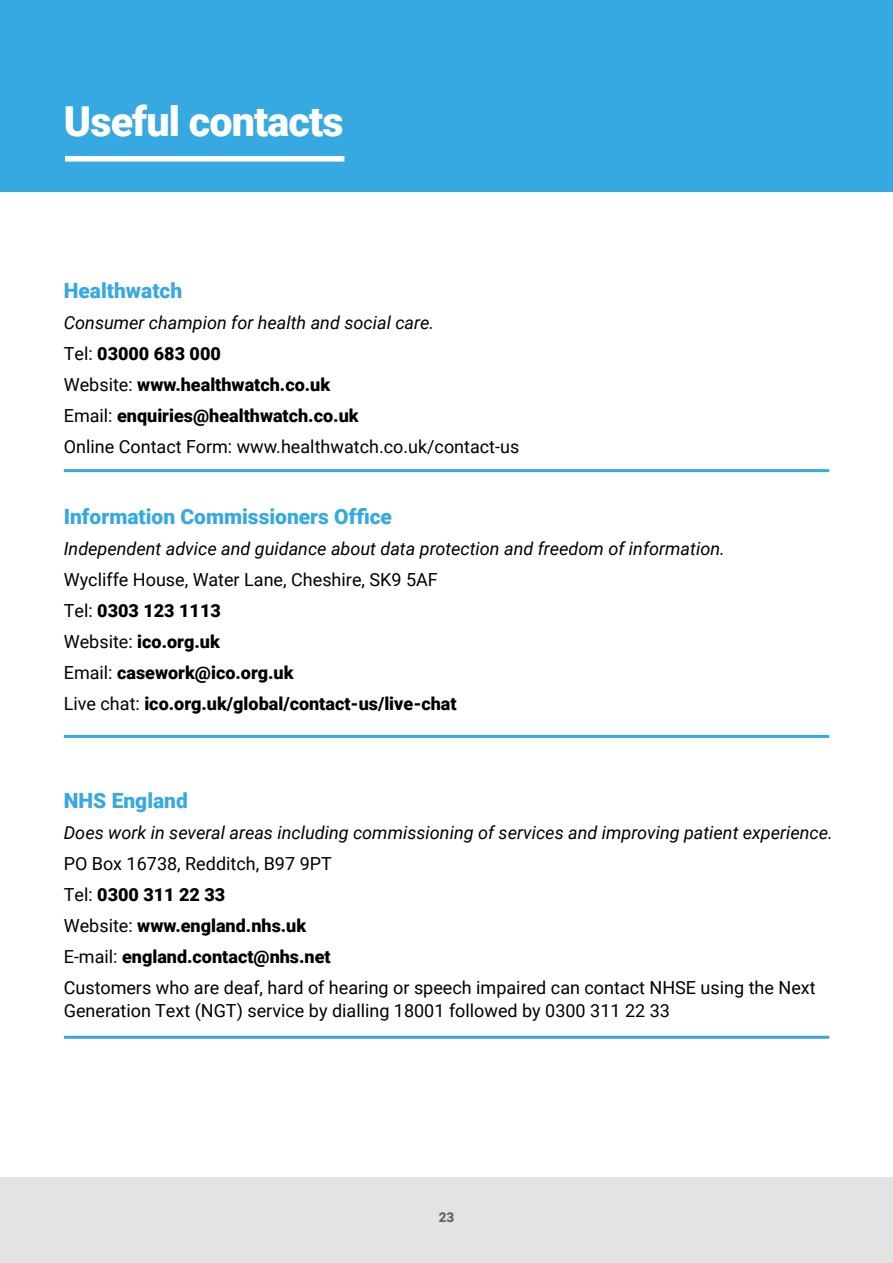
<style>
.page{position:relative;width:893px;height:1263px;background:#fff}
.page>*{position:absolute;margin:0;border:0;box-sizing:border-box;transform-origin:0 0}
.t1{font:900 41.25px "Roboto";letter-spacing:-.02em;color:#fff}
.t2{font:900 21px "Roboto";color:#36a9e1}
.t3{font:900 18px "Roboto";color:#000}
.t4{font:18px/22.5px "Roboto";color:#000}
.t5{font:italic 18px "Roboto";color:#000}
.t6{font:900 13.5px "Roboto";color:#646363}
.s1{font-weight:400}
</style>
<div class="page">
<div style="left:0;top:1178px;width:893px;height:85px;background:#e4e3e4"></div>
<div style="left:0;top:0;width:893px;height:191px;background:#36a9e1"></div>
<div style="left:65px;top:156px;width:279px;height:6px;background:#fff"></div>
<hr style="left:64px;top:469px;width:765px;height:3px;background:#36a9e1">
<hr style="left:64px;top:1036px;width:765px;height:3px;background:#36a9e1">
<hr style="left:64px;top:735px;width:765px;height:3px;background:#36a9e1">
<p class="t1" style="left:64px;top:93px;width:281px">Useful contacts</p>
<p class="t2" style="left:64px;top:276px;width:120px">Healthwatch</p>
<p class="t5" style="left:64px;top:310px;width:372px">Consumer champion for health and social care.</p>
<p class="t3" style="left:64px;top:341px;width:159px"><span class="s1">Tel:</span> 03000 683 000</p>
<p class="t3" style="left:64px;top:372px;width:268px"><span class="s1">Website:</span> www.healthwatch.co.uk</p>
<p class="t3" style="left:64px;top:403px;width:296px"><span class="s1">Email:</span> enquiries@healthwatch.co.uk</p>
<p class="t4" style="left:64px;top:435px;width:457px">Online Contact Form: www.healthwatch.co.uk/contact-us</p>
<p class="t2" style="left:64px;top:502px;width:330px">Information Commissioners Office</p>
<p class="t5" style="left:64px;top:536px;width:662px">Independent advice and guidance about data protection and freedom of information.</p>
<p class="t4" style="left:64px;top:568px;width:376px">Wycliffe House, Water Lane, Cheshire, SK9 5AF</p>
<p class="t3" style="left:64px;top:598px;width:159px"><span class="s1">Tel:</span> 0303 123 1113</p>
<p class="t3" style="left:64px;top:629px;width:158px"><span class="s1">Website:</span> ico.org.uk</p>
<p class="t3" style="left:64px;top:660px;width:231px"><span class="s1">Email:</span> casework@ico.org.uk</p>
<p class="t3" style="left:64px;top:691px;width:394px"><span class="s1">Live chat:</span> ico.org.uk/global/contact-us/live-chat</p>
<p class="t2" style="left:64px;top:786px;width:126px">NHS England</p>
<p class="t5" style="left:64px;top:820px;width:771px">Does work in several areas including commissioning of services and improving patient experience.</p>
<p class="t4" style="left:64px;top:852px;width:270px">PO Box 16738, Redditch, B97 9PT</p>
<p class="t3" style="left:64px;top:882px;width:163px"><span class="s1">Tel:</span> 0300 311 22 33</p>
<p class="t3" style="left:64px;top:913px;width:244px"><span class="s1">Website:</span> www.england.nhs.uk</p>
<p class="t3" style="left:64px;top:944px;width:268px"><span class="s1">E-mail:</span> england.contact@nhs.net</p>
<p class="t4" style="left:64px;top:976px;width:753px">Customers who are deaf, hard of hearing or speech impaired can contact NHSE using the Next<br>Generation Text (NGT) service by dialling 18001 followed by 0300 311 22 33</p>
<p class="t6" style="left:439px;top:1207px;width:17px">23</p>
</div>
